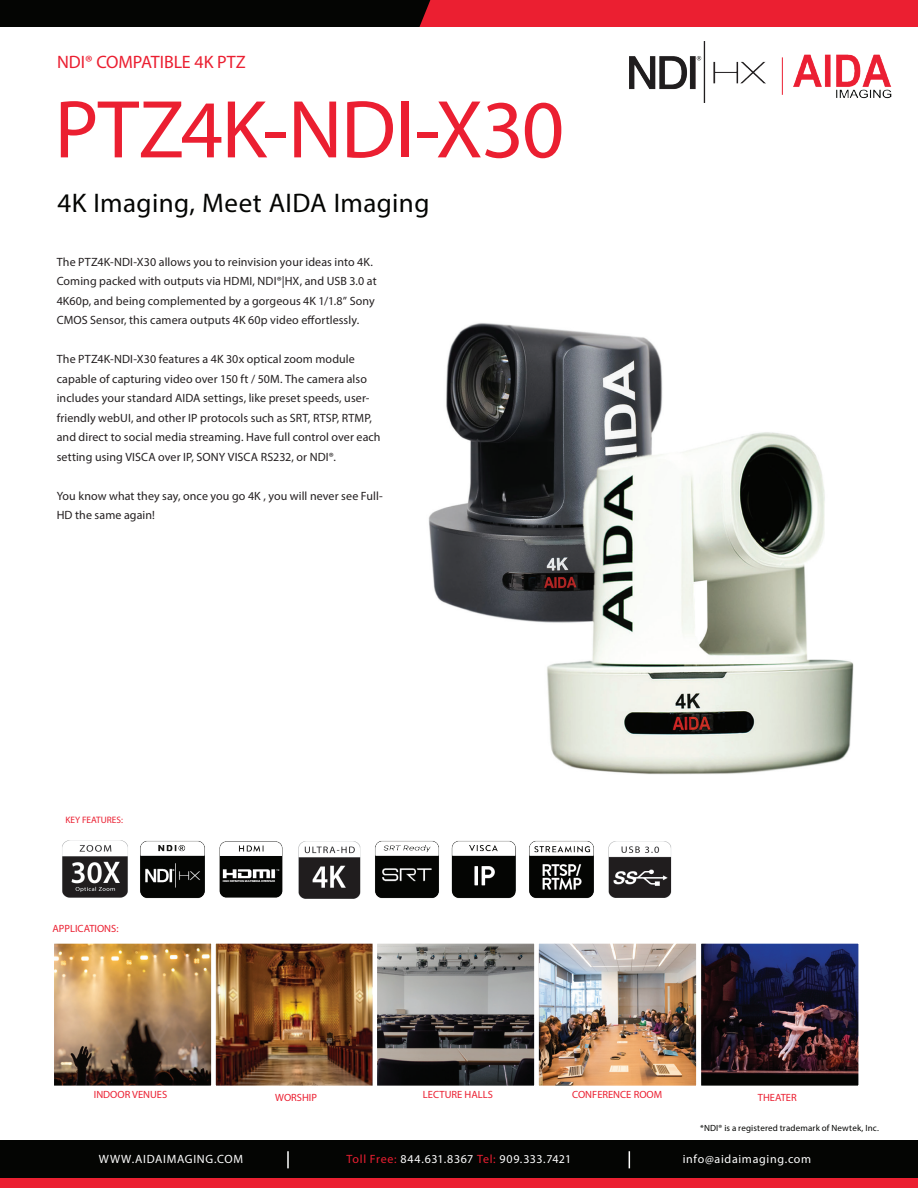
<style>
.page{position:relative;width:918px;height:1188px;background:#fff}
.page>*{position:absolute;margin:0;border:0;box-sizing:border-box;transform-origin:0 0}
.t1{font:82.8px "Myriad Pro";letter-spacing:-.015em;color:#eb1f31}
.t2{font:27px "Myriad Pro";letter-spacing:.015em;color:#040503}
.t3{font:18px "Myriad Pro";letter-spacing:-.005em;color:#eb1f31}
.t4{font:12px/19.5px "Myriad Pro";letter-spacing:.01em;color:#231f20}
.t5{font:12px "Myriad Pro";letter-spacing:.055em;color:#fff}
.t6{font:10.5px "Myriad Pro";color:#eb1f31}
.t7{font:9.3px "Myriad Pro";color:#eb1f31}
.t8{font:9px "Myriad Pro";letter-spacing:.02em;color:#040503}
.s1{color:#eb1f31}
</style>
<div class="page">
<svg style="left:0;top:0;width:918px;height:27px;background:#7f121b"></svg>
<div style="left:0;top:1141px;width:918px;height:47px;background:#040503"></div>
<svg style="left:287px;top:1151px;width:2px;height:17px"></svg>
<svg style="left:629px;top:1151px;width:1px;height:17px"></svg>
<div style="left:0;top:1178px;width:918px;height:10px;background:#eb1f31"></div>
<img style="left:630px;top:42px;width:136px;height:60px">
<img style="left:793px;top:54px;width:99px;height:45px">
<hr style="left:782px;top:57px;width:1px;height:38px;background:#eb1f31">
<img style="left:55px;top:944px;width:641px;height:141px">
<div style="left:50px;top:939px;width:166px;height:151px;border:4px solid #fff"></div>
<div style="left:211px;top:939px;width:167px;height:151px;border:4px solid #fff"></div>
<div style="left:373px;top:939px;width:166px;height:151px;border:4px solid #fff"></div>
<div style="left:534px;top:939px;width:167px;height:151px;border:4px solid #fff"></div>
<img style="left:702px;top:944px;width:156px;height:141px">
<div style="left:697px;top:939px;width:166px;height:151px;border:4px solid #fff"></div>
<img style="left:428px;top:323px;width:426px;height:452px">
<img style="left:62px;top:840px;width:66px;height:58px">
<img style="left:451px;top:840px;width:65px;height:59px">
<img style="left:529px;top:840px;width:65px;height:59px">
<img style="left:608px;top:841px;width:64px;height:57px">
<img style="left:219px;top:841px;width:64px;height:57px">
<img style="left:140px;top:840px;width:65px;height:59px">
<img style="left:298px;top:841px;width:63px;height:58px">
<img style="left:375px;top:840px;width:64px;height:59px">
<h3 class="t3" style="left:57px;top:50px;width:190px">NDI® COMPATIBLE 4K PTZ</h3>
<h1 class="t1" style="left:55px;top:79px;width:511px">PTZ4K-NDI-X30</h1>
<h2 class="t2" style="left:58px;top:186px;width:373px">4K Imaging, Meet AIDA Imaging</h2>
<p class="t4" style="left:57px;top:252px;width:322px">The PTZ4K-NDI-X30 allows you to reinvision your ideas into 4K.<br>Coming packed with outputs via HDMI, NDI®|HX, and USB 3.0 at 4K60p, and being complemented by a gorgeous 4K 1/1.8” Sony CMOS Sensor, this camera outputs 4K 60p video effortlessly.</p>
<p class="t4" style="left:57px;top:349px;width:325px">The PTZ4K-NDI-X30 features a 4K 30x optical zoom module capable of capturing video over 150 ft / 50M. The camera also includes your standard AIDA settings, like preset speeds, user&shy;friendly webUI, and other IP protocols such as SRT, RTSP, RTMP, and direct to social media streaming. Have full control over each setting using VISCA over IP, SONY VISCA RS232, or NDI®.</p>
<p class="t4" style="left:57px;top:486px;width:328px">You know what they say, once you go 4K , you will never see Full-<br>HD the same again!</p>
<p class="t7" style="left:65px;top:814px;width:59px">KEY FEATURES:</p>
<p class="t6" style="left:53px;top:922px;width:68px">APPLICATIONS:</p>
<p class="t6" style="left:94px;top:1088px;width:75px">INDOOR VENUES</p>
<p class="t6" style="left:275px;top:1091px;width:43px">WORSHIP</p>
<p class="t6" style="left:423px;top:1088px;width:71px">LECTURE HALLS</p>
<p class="t6" style="left:572px;top:1088px;width:92px">CONFERENCE ROOM</p>
<p class="t6" style="left:758px;top:1091px;width:40px">THEATER</p>
<p class="t8" style="left:700px;top:1122px;width:180px">*NDI® is a registered trademark of Newtek, Inc.</p>
<p class="t5" style="left:99px;top:1152px;width:146px">WWW.AIDAIMAGING.COM</p>
<p class="t5" style="left:347px;top:1152px;width:226px"><span class="s1">Toll Free:</span> 844.631.8367 <span class="s1">Tel:</span> 909.333.7421</p>
<p class="t5" style="left:683px;top:1152px;width:130px">info@aidaimaging.com</p>
</div>
